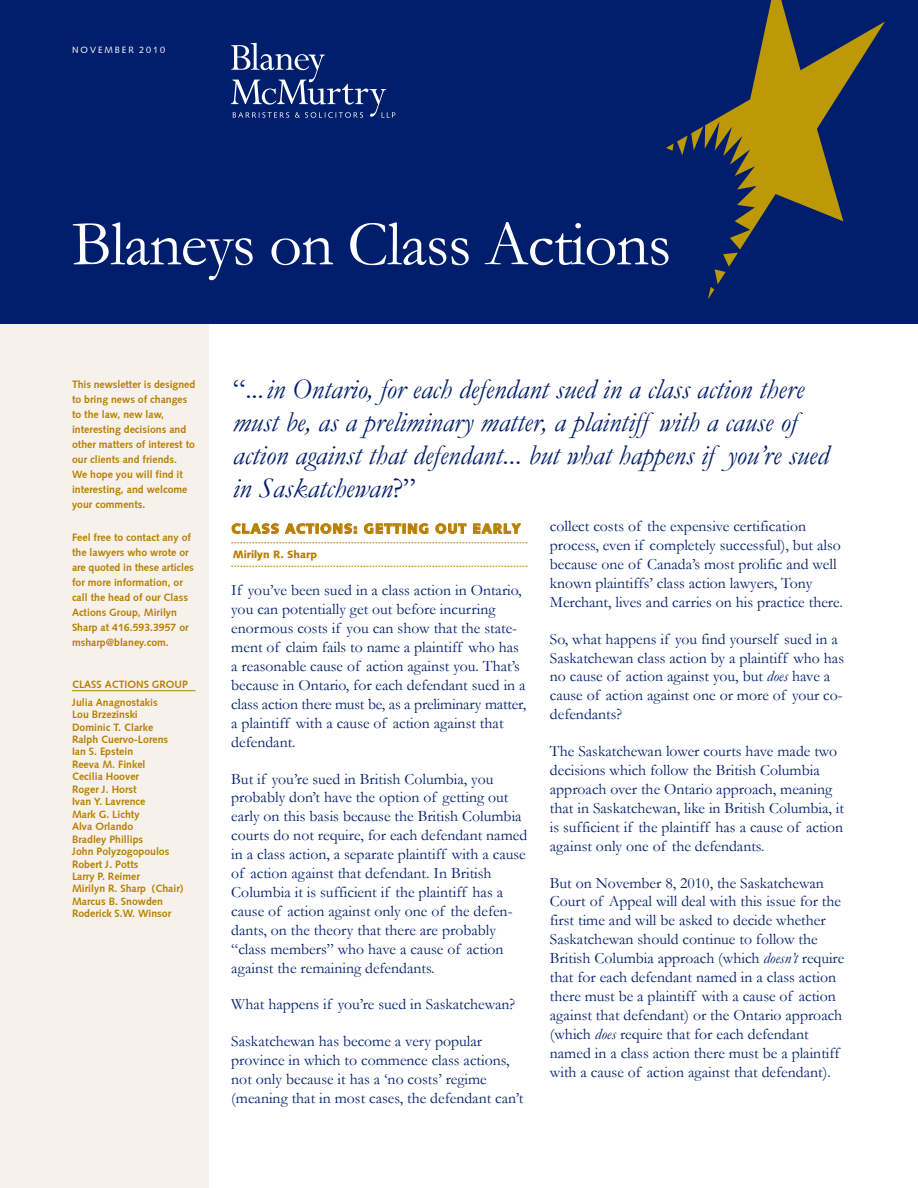
<style>
.page{position:relative;width:918px;height:1188px;background:#fff}
.page>*{position:absolute;margin:0;border:0;box-sizing:border-box;transform-origin:0 0}
.t1{font:64.5px "Garamond";letter-spacing:-.02em;color:#fff}
.t2{font:italic 28.5px/33px "Garamond";color:#001e6b}
.t3{font:15.75px/18.9px "Garamond";color:#001e6b}
.t4{font:900 13.5px "Syntax";letter-spacing:.07em;color:#b87e00}
.t5{font:700 10.5px/12.5px "Syntax Roman";color:#b87e00}
.t6{font:900 10.5px "Syntax";color:#b87e00}
.t7{font:9px "Syntax Roman";letter-spacing:.22em;color:#fff}
.s1{font-style:normal}
.s2{font-style:italic}
</style>
<div class="page">
<div style="left:0;top:0;width:918px;height:324px;background:#001e6b"></div>
<svg style="left:666px;top:126px;width:37px;height:29px"></svg>
<svg style="left:705px;top:0;width:180px;height:250px"></svg>
<svg style="left:708px;top:253px;width:30px;height:46px"></svg>
<div style="left:0;top:324px;width:209px;height:864px;background:#f6f2eb"></div>
<hr style="left:72px;top:690px;width:124px;height:1px;background:#b87e00">
<svg style="left:231px;top:43px;width:164px;height:75px"></svg>
<svg style="left:231px;top:543px;width:296px;height:1px"></svg>
<svg style="left:231px;top:566px;width:296px;height:1px"></svg>
<p class="t7" style="left:72px;top:45px;width:95px">NOVEMBER 2010</p>
<h1 class="t1" style="left:72px;top:209px;width:601px">Blaneys on Class Actions</h1>
<p class="t5" style="left:72px;top:377px;width:125px;line-height:15px">This newsletter is designed to bring news of changes to the law, new law, interesting decisions and other matters of interest to our clients and friends.<br>We hope you will find it interesting, and welcome your comments.</p>
<p class="t5" style="left:72px;top:530px;width:123px;line-height:15px">Feel free to contact any of the lawyers who wrote or are quoted in these articles for more information, or call the head of our Class<br>Actions Group, Mirilyn<br>Sharp at 416.593.3957 or msharp@blaney.com.</p>
<p class="t5" style="left:72px;top:675px;width:118px;line-height:17.9px">CLASS ACTIONS GROUP<br>Julia Anagnostakis</p>
<p class="t5" style="left:72px;top:708px;width:113px">Lou Brzezinski<br>Dominic T. Clarke<br>Ralph Cuervo-Lorens<br>Ian S. Epstein<br>Reeva M. Finkel<br>Cecilia Hoover<br>Roger J. Horst<br>Ivan Y. Lavrence<br>Mark G. Lichty<br>Alva Orlando<br>Bradley Phillips<br>John Polyzogopoulos<br>Robert J. Potts<br>Larry P. Reimer<br>Mirilyn R. Sharp (Chair)<br>Marcus B. Snowden<br>Roderick S.W. Winsor</p>
<h2 class="t2" style="left:233px;top:373px;width:597px"><span class="s1">“...</span>in Ontario, for each defendant sued in a class action there must be, as a preliminary matter, a plaintiff with a cause of action against that defendant<span class="s1">...</span> but what happens if you’re sued in Saskatchewan<span class="s1">?”</span></h2>
<p class="t4" style="left:232px;top:521px;width:290px">CLASS ACTIONS: GETTING OUT EARLY</p>
<p class="t6" style="left:233px;top:548px;width:86px">Mirilyn R. Sharp</p>
<p class="t3" style="left:231px;top:581px;width:296px">If you’ve been sued in a class action in Ontario, you can potentially get out before incurring enormous costs if you can show that the state&shy;ment of claim fails to name a plaintiff who has a reasonable cause of action against you. That’s because in Ontario, for each defendant sued in a class action there must be, as a preliminary matter, a plaintiff with a cause of action against that defendant.</p>
<p class="t3" style="left:231px;top:769px;width:298px">But if you’re sued in British Columbia, you probably don’t have the option of getting out early on this basis because the British Columbia courts do not require, for each defendant named in a class action, a separate plaintiff with a cause of action against that defendant. In British Columbia it is sufficient if the plaintiff has a cause of action against only one of the defen&shy;dants, on the theory that there are probably “class members” who have a cause of action against the remaining defendants.</p>
<p class="t3" style="left:231px;top:995px;width:286px">What happens if you’re sued in Saskatchewan?</p>
<p class="t3" style="left:231px;top:1032px;width:294px">Saskatchewan has become a very popular province in which to commence class actions, not only because it has a ‘no costs’ regime (meaning that in most cases, the defendant can’t</p>
<p class="t3" style="left:550px;top:517px;width:295px">collect costs of the expensive certification process, even if completely successful), but also because one of Canada’s most prolific and well known plaintiffs’ class action lawyers, Tony Merchant, lives and carries on his practice there.</p>
<p class="t3" style="left:550px;top:630px;width:296px">So, what happens if you find yourself sued in a Saskatchewan class action by a plaintiff who has no cause of action against you, but <span class="s2">does</span> have a cause of action against one or more of your co&shy;defendants?</p>
<p class="t3" style="left:550px;top:742px;width:296px">The Saskatchewan lower courts have made two decisions which follow the British Columbia approach over the Ontario approach, meaning that in Saskatchewan, like in British Columbia, it is sufficient if the plaintiff has a cause of action against only one of the defendants.</p>
<p class="t3" style="left:550px;top:873px;width:296px">But on November 8, 2010, the Saskatchewan Court of Appeal will deal with this issue for the first time and will be asked to decide whether Saskatchewan should continue to follow the British Columbia approach (which <span class="s2">doesn’t</span> require that for each defendant named in a class action there must be a plaintiff with a cause of action against that defendant) or the Ontario approach (which <span class="s2">does</span> require that for each defendant named in a class action there must be a plaintiff with a cause of action against that defendant).</p>
</div>
